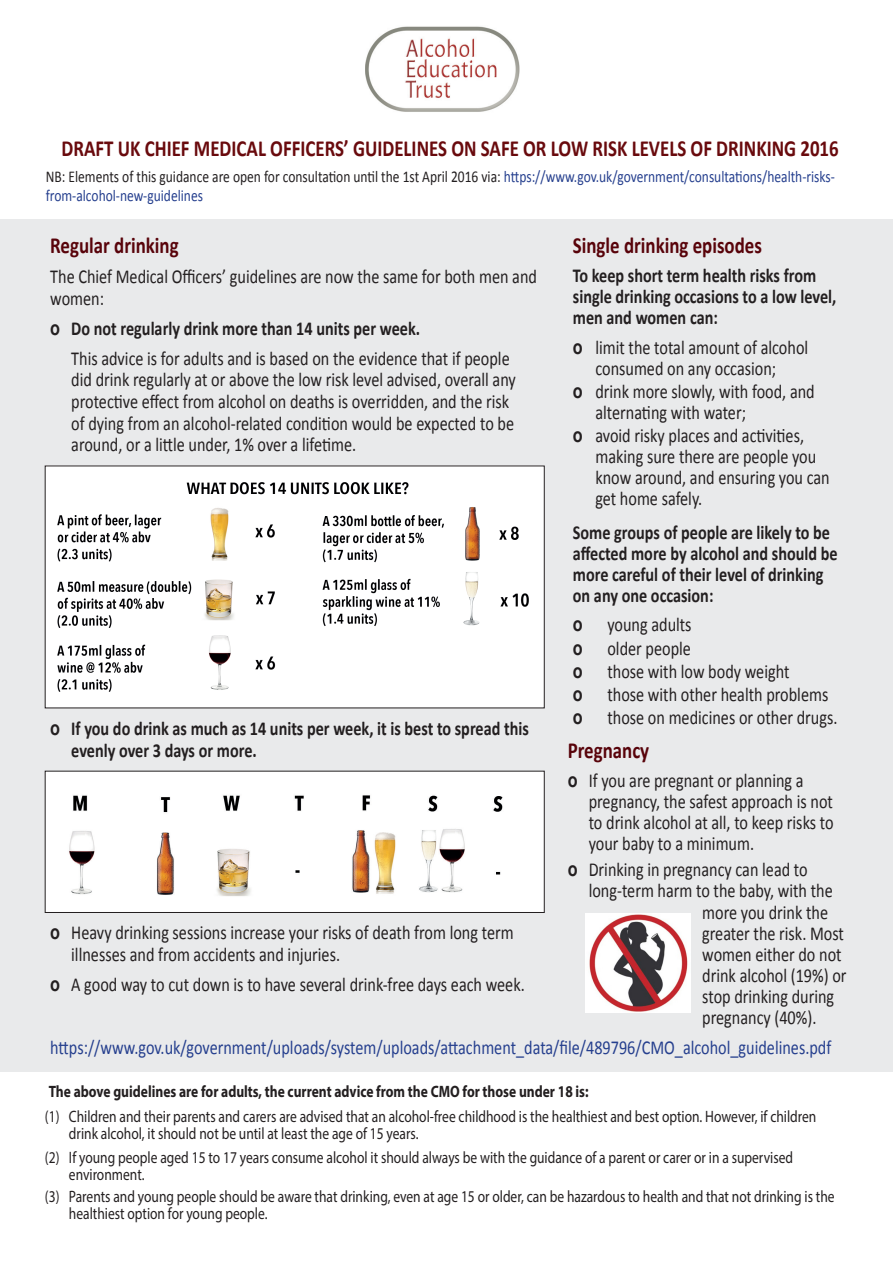
<style>
.page{position:relative;width:893px;height:1263px;background:#fff}
.page>*{position:absolute;margin:0;border:0;box-sizing:border-box;transform-origin:0 0}
.t1{font:700 23.1px "Calibri";color:#690a0d;scale:.82 1}
.t2{font:700 23.1px "Calibri";color:#58030a;scale:.82 1}
.t3{font:19.8px/21px "Calibri";color:#231f20;scale:.82 1}
.t4{font:700 19.8px/21px "Calibri";color:#231f20;scale:.82 1}
.t5{font:19.8px "Calibri";color:#253f8e;scale:.82 1}
.t6{font:16.5px/17.2px "Myriad Pro";color:#231f20;scale:.82 1}
.t7{font:16.5px/19.5px "Calibri";color:#253f8e;scale:.82 1}
.t8{font:700 16.5px "Myriad Pro";color:#231f20;scale:.82 1}
.s1{color:#231f20}
.s2{font-family:"Arial"}
.s3{font-family:"Arial";font-weight:700}
</style>
<div class="page">
<div style="left:0;top:219px;width:893px;height:852px;background:#e9eaeb"></div>
<img style="left:366px;top:26px;width:154px;height:86px">
<img style="left:47px;top:468px;width:495px;height:238px">
<div style="left:45px;top:771px;width:499px;height:141px;background:#fff"></div>
<img style="left:69px;top:795px;width:434px;height:101px">
<div style="left:45px;top:771px;width:499px;height:142px;border:1px solid #231f20"></div>
<img style="left:585px;top:913px;width:105px;height:100px">
<p class="t1" style="left:61px;top:134px;width:949px">DRAFT UK CHIEF MEDICAL OFFICERS’ GUIDELINES ON SAFE OR LOW RISK LEVELS OF DRINKING 2016</p>
<p class="t7" style="left:46px;top:167px;width:964px"><span class="s1">NB: Elements of this guidance are open for consultation until the 1st April 2016 via:</span> https://www.gov.uk/government/consultations/health-risks&shy;from-alcohol-new-guidelines</p>
<p class="t2" style="left:50px;top:230px;width:158px">Regular drinking</p>
<p class="t3" style="left:50px;top:266px;width:595px;line-height:21.6px">The Chief Medical Officers’ guidelines are now the same for both men and women:</p>
<p class="t4" style="left:50px;top:318px;width:452px"><span class="s2">o</span> Do not regularly drink more than 14 units per week.</p>
<p class="t3" style="left:71px;top:347px;width:544px;line-height:21.6px">This advice is for adults and is based on the evidence that if people did drink regularly at or above the low risk level advised, overall any protective effect from alcohol on deaths is overridden, and the risk of dying from an alcohol-related condition would be expected to be around, or a little under, 1% over a lifetime.</p>
<p class="t4" style="left:71px;top:717px;width:559px;line-height:21.6px;text-indent:-21px"><span class="s2">o</span> If you do drink as much as 14 units per week, it is best to spread this evenly over 3 days or more.</p>
<p class="t3" style="left:71px;top:922px;width:541px;line-height:21.6px;text-indent:-21px"><span class="s3">o</span> Heavy drinking sessions increase your risks of death from long term illnesses and from accidents and injuries.</p>
<p class="t3" style="left:50px;top:974px;width:580px"><span class="s3">o</span> A good way to cut down is to have several drink-free days each week.</p>
<p class="t2" style="left:573px;top:230px;width:232px">Single drinking episodes</p>
<p class="t4" style="left:573px;top:265px;width:323px">To keep short term health risks from single drinking occasions to a low level, men and women can:</p>
<p class="t3" style="left:573px;top:337px;width:289px;text-align:center"><span class="s3">o</span> limit the total amount of alcohol consumed on any occasion;</p>
<p class="t3" style="left:595px;top:381px;width:269px;text-indent:-22px"><span class="s3">o</span> drink more slowly, with food, and alternating with water;</p>
<p class="t3" style="left:595px;top:425px;width:287px;text-indent:-22px"><span class="s3">o</span> avoid risky places and activities, making sure there are people you know around, and ensuring you can get home safely.</p>
<p class="t4" style="left:573px;top:522px;width:324px">Some groups of people are likely to be affected more by alcohol and should be more careful of their level of drinking on any one occasion:</p>
<p class="t3" style="left:573px;top:614px;width:146px"><span class="s3">o</span> young adults</p>
<p class="t3" style="left:573px;top:637px;width:145px"><span class="s3">o</span> older people</p>
<p class="t3" style="left:573px;top:661px;width:266px"><span class="s3">o</span> those with low body weight</p>
<p class="t3" style="left:573px;top:684px;width:313px"><span class="s3">o</span> those with other health problems</p>
<p class="t3" style="left:573px;top:707px;width:324px"><span class="s3">o</span> those on medicines or other drugs.</p>
<p class="t2" style="left:568px;top:735px;width:101px">Pregnancy</p>
<p class="t3" style="left:589px;top:770px;width:300px;text-indent:-21px"><span class="s3">o</span> If you are pregnant or planning a pregnancy, the safest approach is not to drink alcohol at all, to keep risks to your baby to a minimum.</p>
<p class="t3" style="left:589px;top:858px;width:299px;text-indent:-21px"><span class="s3">o</span> Drinking in pregnancy can lead to long-term harm to the baby, with the</p>
<p class="t3" style="left:702px;top:902px;width:177px">more you drink the greater the risk. Most women either do not drink alcohol (19%) or stop drinking during pregnancy (40%).</p>
<p class="t5" style="left:50px;top:1035px;width:954px">https://www.gov.uk/government/uploads/system/uploads/attachment_data/file/489796/CMO_alcohol_guidelines.pdf</p>
<p class="t8" style="left:49px;top:1080px;width:660px">The above guidelines are for adults, the current advice from the CMO for those under 18 is:</p>
<p class="t6" style="left:69px;top:1107px;width:913px;text-indent:-24px">(1) Children and their parents and carers are advised that an alcohol-free childhood is the healthiest and best option. However, if children drink alcohol, it should not be until at least the age of 15 years.</p>
<p class="t6" style="left:69px;top:1148px;width:885px;text-indent:-24px">(2) If young people aged 15 to 17 years consume alcohol it should always be with the guidance of a parent or carer or in a supervised environment.</p>
<p class="t6" style="left:69px;top:1187px;width:935px;text-indent:-24px">(3) Parents and young people should be aware that drinking, even at age 15 or older, can be hazardous to health and that not drinking is the healthiest option for young people.</p>
</div>
